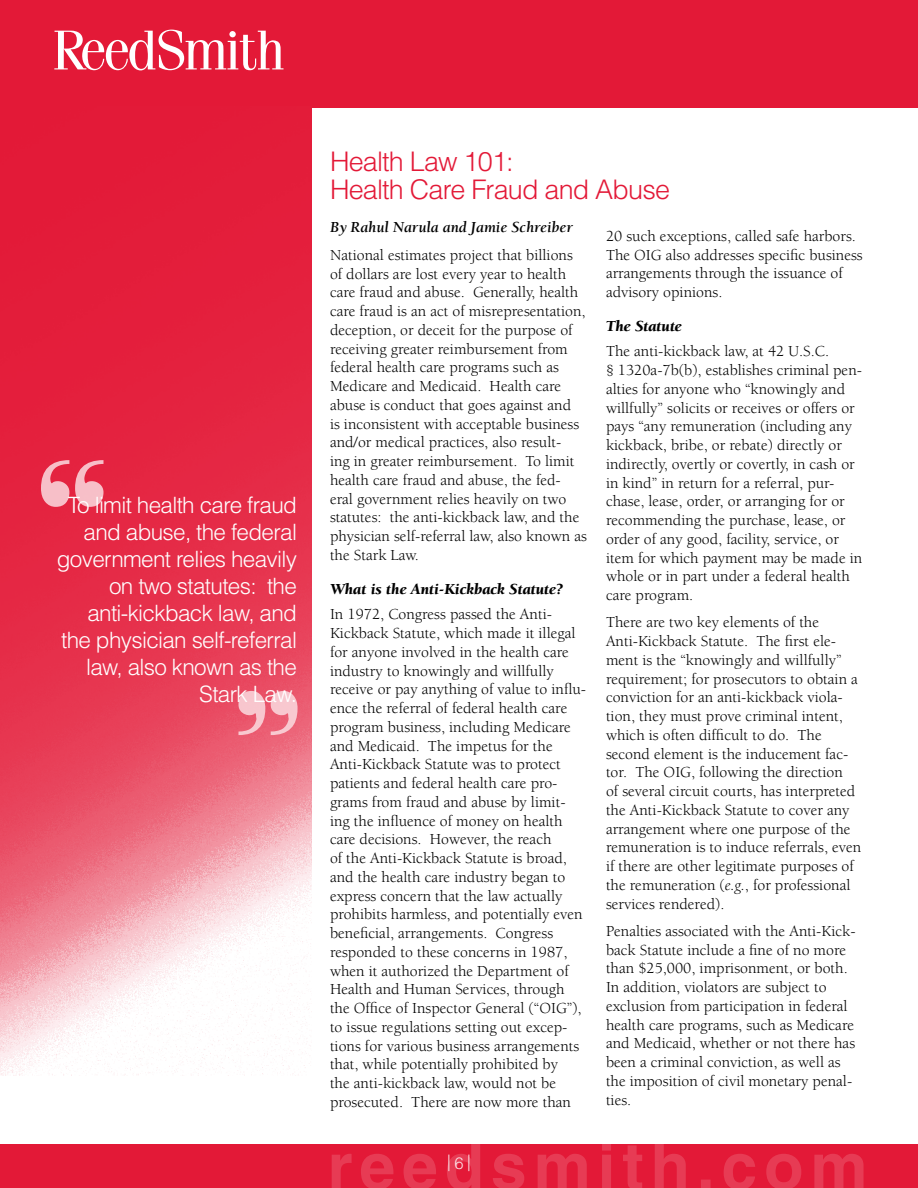
<style>
.page{position:relative;width:918px;height:1188px;background:#fff}
.page>*{position:absolute;margin:0;border:0;box-sizing:border-box;transform-origin:0 0}
.t1{font:300 27px/28.5px "Helvetica LT Std";letter-spacing:-.03em;color:#e31937}
.t2{font:300 22.5px/27px "Helvetica LT Std";letter-spacing:-.03em;color:#fff;text-align:right}
.t3{font:300 16.5px "Helvetica LT Std";color:#fbdce1}
.t4{font:15.75px/18.8px "Berkeley";color:#000}
.t5{font:italic 900 15.75px "Berkeley";color:#000}
.t6{font:italic 700 15.75px "Berkeley";color:#000}
.s1{font-style:italic}
</style>
<div class="page">
<div style="left:0;top:0;width:918px;height:108px;background:#e31937"></div>
<div style="left:0;top:1145px;width:918px;height:43px;background:#e31937"></div>
<svg style="left:54px;top:30px;width:229px;height:40px"></svg>
<svg style="left:332px;top:1144px;width:532px;height:44px"></svg>
<img style="left:0;top:108px;width:312px;height:967px">
<svg style="left:238px;top:691px;width:60px;height:44px;background:#f194a2"></svg>
<svg style="left:41px;top:460px;width:63px;height:47px;background:#ee7688"></svg>
<h2 class="t2" style="left:57px;top:491px;width:242px">To limit health care fraud and abuse, the federal government relies heavily on two statutes: the anti-kickback law, and the physician self-referral law, also known as the<br>Stark Law.</h2>
<h1 class="t1" style="left:330px;top:147px;width:342px">Health Law 101:<br>Health Care Fraud and Abuse</h1>
<p class="t6" style="left:330px;top:219px;width:244px">By Rahul Narula and Jamie Schreiber</p>
<p class="t4" style="left:330px;top:246px;width:258px">National estimates project that billions of dollars are lost every year to health care fraud and abuse. Generally, health care fraud is an act of misrepresentation, deception, or deceit for the purpose of receiving greater reimbursement from federal health care programs such as Medicare and Medicaid. Health care abuse is conduct that goes against and<br>is inconsistent with acceptable business and/or medical practices, also result-<br>ing in greater reimbursement. To limit health care fraud and abuse, the fed&shy;eral government relies heavily on two statutes: the anti-kickback law, and the physician self-referral law, also known as the Stark Law.</p>
<p class="t5" style="left:330px;top:581px;width:234px">What is the Anti-Kickback Statute?</p>
<p class="t4" style="left:330px;top:605px;width:258px">In 1972, Congress passed the Anti-Kickback Statute, which made it illegal for anyone involved in the health care industry to knowingly and willfully receive or pay anything of value to influ&shy;ence the referral of federal health care program business, including Medicare and Medicaid. The impetus for the Anti-Kickback Statute was to protect patients and federal health care pro&shy;grams from fraud and abuse by limit&shy;ing the influence of money on health care decisions. However, the reach<br>of the Anti-Kickback Statute is broad, and the health care industry began to express concern that the law actually prohibits harmless, and potentially even beneficial, arrangements. Congress responded to these concerns in 1987, when it authorized the Department of Health and Human Services, through the Office of Inspector General (“OIG”), to issue regulations setting out excep&shy;tions for various business arrangements that, while potentially prohibited by<br>the anti-kickback law, would not be prosecuted. There are now more than</p>
<p class="t4" style="left:606px;top:227px;width:258px">20 such exceptions, called safe harbors.<br>The OIG also addresses specific business arrangements through the issuance of advisory opinions.</p>
<p class="t5" style="left:606px;top:318px;width:77px">The Statute</p>
<p class="t4" style="left:606px;top:342px;width:258px">The anti-kickback law, at 42 U.S.C.<br>§ 1320a-7b(b), establishes criminal pen&shy;alties for anyone who “knowingly and willfully” solicits or receives or offers or pays “any remuneration (including any kickback, bribe, or rebate) directly or indirectly, overtly or covertly, in cash or in kind” in return for a referral, pur&shy;chase, lease, order, or arranging for or recommending the purchase, lease, or order of any good, facility, service, or item for which payment may be made in whole or in part under a federal health care program.</p>
<p class="t4" style="left:606px;top:613px;width:257px">There are two key elements of the Anti-Kickback Statute. The first ele&shy;ment is the “knowingly and willfully” requirement; for prosecutors to obtain a conviction for an anti-kickback viola&shy;tion, they must prove criminal intent, which is often difficult to do. The second element is the inducement fac&shy;tor. The OIG, following the direction<br>of several circuit courts, has interpreted the Anti-Kickback Statute to cover any arrangement where one purpose of the remuneration is to induce referrals, even if there are other legitimate purposes of the remuneration (<span class="s1">e.g.</span>, for professional services rendered).</p>
<p class="t4" style="left:606px;top:922px;width:251px">Penalties associated with the Anti-Kick&shy;back Statute include a fine of no more than $25,000, imprisonment, or both.<br>In addition, violators are subject to exclusion from participation in federal health care programs, such as Medicare and Medicaid, whether or not there has been a criminal conviction, as well as the imposition of civil monetary penal&shy;ties.</p>
<p class="t3" style="left:447px;top:1151px;width:25px">| 6 |</p>
</div>
